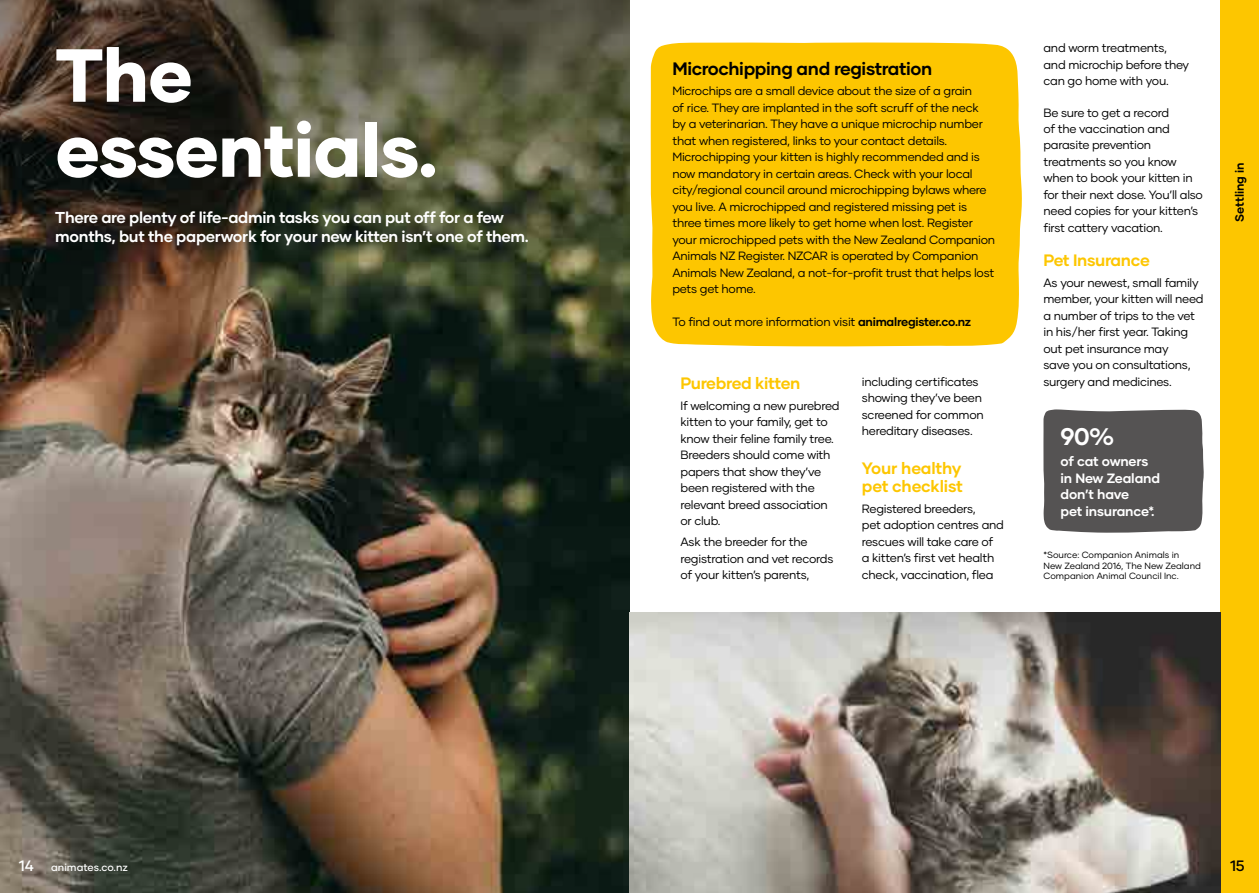
<style>
.page{position:relative;width:1259px;height:893px;background:#fff}
.page>*{position:absolute;margin:0;border:0;box-sizing:border-box;transform-origin:0 0}
.t1{font:800 75px/75px "Gilmer";letter-spacing:-.015em;color:#fff}
.t2{font:700 24px "Gilmer";color:#fff}
.t3{font:700 18px "Gilmer";letter-spacing:-.02em;color:#000}
.t4{font:700 16.5px/18px "Gilmer";letter-spacing:-.02em;color:#fdc600}
.t5{font:700 15.75px/19.5px "Gilmer";letter-spacing:-.02em;color:#fff}
.t6{font:500 15px "Gilmer";color:#000}
.t7{font:700 13.5px/16.5px "Gilmer";letter-spacing:-.01em;color:#fff}
.t8{font:12px/16.5px "Gilmer";letter-spacing:-.02em;color:#000}
.t9{font:700 12px "Gilmer";letter-spacing:-.01em;color:#000}
.t10{font:500 10.5px "Gilmer";color:#fff}
.t11{font:9px/10.5px "Gilmer";color:#000}
.s1{font-weight:700}
.s2{font-size:15px}
</style>
<div class="page">
<div style="left:1220px;top:0;width:39px;height:893px;background:#fdc600"></div>
<img style="left:0;top:280px;width:629px;height:613px">
<svg style="left:0;top:0;width:629px;height:280px;background:#43412e"></svg>
<div style="left:650px;top:42px;width:372px;height:305px;background:#fdc600"></div>
<img style="left:630px;top:613px;width:590px;height:280px">
<div style="left:1043px;top:409px;width:160px;height:124px;background:#555353"></div>
<h1 class="t1" style="left:55px;top:38px;width:384px">The essentials.</h1>
<h3 class="t5" style="left:55px;top:207px;width:475px">There are plenty of life-admin tasks you can put off for a few months, but the paperwork for your new kitten isn’t one of them.</h3>
<h3 class="t3" style="left:672px;top:57px;width:261px">Microchipping and registration</h3>
<p class="t8" style="left:672px;top:83px;width:324px">Microchips are a small device about the size of a grain<br>of rice. They are implanted in the soft scruff of the neck by a veterinarian. They have a unique microchip number that when registered, links to your contact details.<br>Microchipping your kitten is highly recommended and is now mandatory in certain areas. Check with your local city/regional council around microchipping bylaws where you live. A microchipped and registered missing pet is three times more likely to get home when lost. Register your microchipped pets with the New Zealand Companion Animals NZ Register. NZCAR is operated by Companion Animals New Zealand, a not-for-profit trust that helps lost pets get home.</p>
<p class="t8" style="left:672px;top:314px;width:300px">To find out more information visit <span class="s1">animalregister.co.nz</span></p>
<h3 class="t4" style="left:680px;top:374px;width:121px">Purebred kitten</h3>
<p class="t8" style="left:680px;top:397px;width:161px">If welcoming a new purebred kitten to your family, get to know their feline family tree.<br>Breeders should come with papers that show they’ve been registered with the relevant breed association or club.</p>
<p class="t8" style="left:680px;top:534px;width:154px">Ask the breeder for the registration and vet records of your kitten’s parents,</p>
<p class="t8" style="left:862px;top:373px;width:123px">including certificates showing they’ve been screened for common hereditary diseases.</p>
<h3 class="t4" style="left:862px;top:459px;width:103px">Your healthy pet checklist</h3>
<p class="t8" style="left:862px;top:500px;width:144px">Registered breeders,<br>pet adoption centres and rescues will take care of a kitten’s first vet health check, vaccination, flea</p>
<p class="t8" style="left:1043px;top:39px;width:147px">and worm treatments, and microchip before they can go home with you.</p>
<p class="t8" style="left:1043px;top:105px;width:161px">Be sure to get a record<br>of the vaccination and parasite prevention treatments so you know when to book your kitten in for their next dose. You’ll also need copies for your kitten’s first cattery vacation.</p>
<h3 class="t4" style="left:1043px;top:251px;width:108px">Pet Insurance</h3>
<p class="t8" style="left:1043px;top:274px;width:162px">As your newest, small family member, your kitten will need a number of trips to the vet in his/her first year. Taking out pet insurance may<br>save you on consultations, surgery and medicines.</p>
<h2 class="t2" style="left:1060px;top:422px;width:55px">90%</h2>
<p class="t7" style="left:1060px;top:453px;width:101px">of cat owners in New Zealand don’t have<br>pet insurance*.</p>
<p class="t11" style="left:1043px;top:550px;width:159px">*Source: Companion Animals in<br>New Zealand 2016, The New Zealand<br>Companion Animal Council Inc.</p>
<p class="t9" style="left:1232px;top:221px;width:60px;rotate:-90deg">Settling in</p>
<p class="t10" style="left:19px;top:861px;width:111px"><span class="s2">14</span> animates.co.nz</p>
<p class="t6" style="left:1230px;top:856px;width:16px">15</p>
</div>
